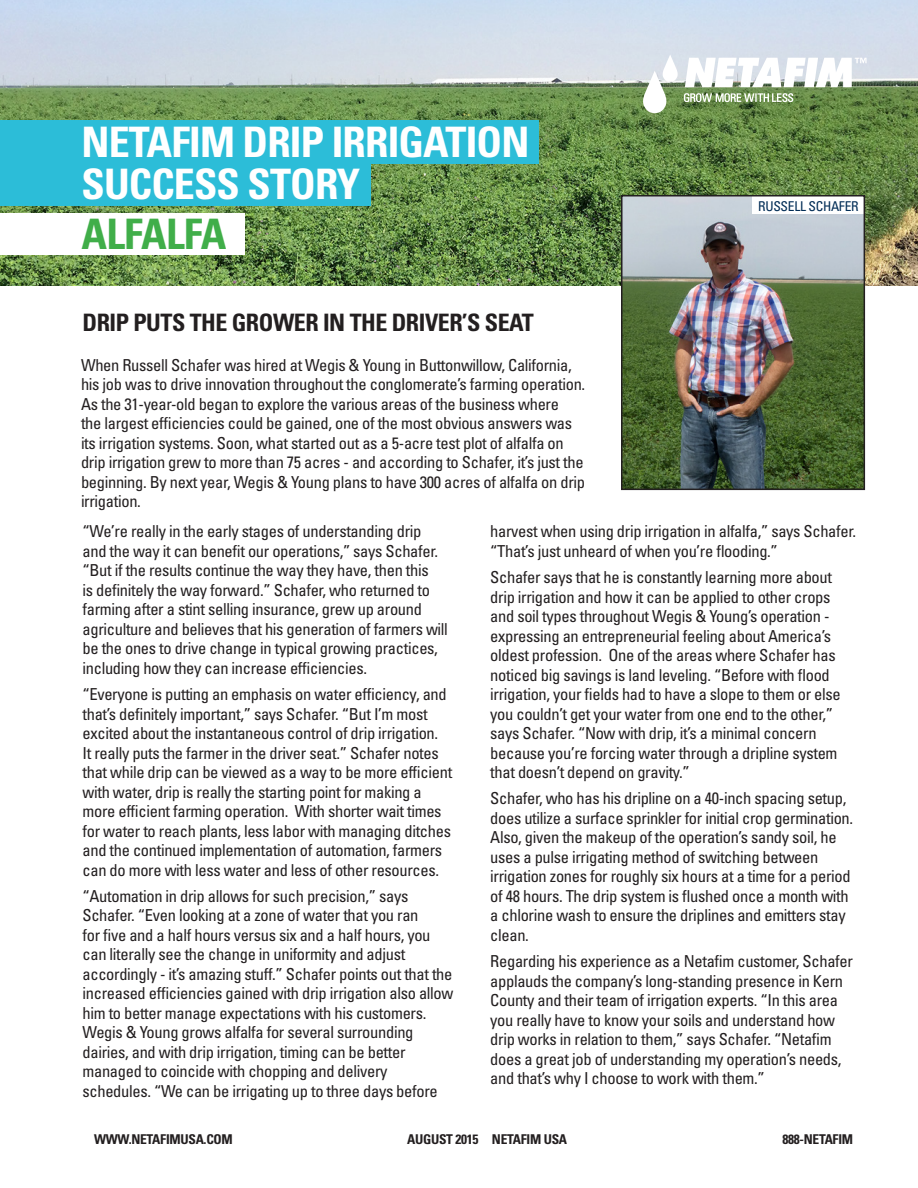
<style>
.page{position:relative;width:918px;height:1188px;background:#fff}
.page>*{position:absolute;margin:0;border:0;box-sizing:border-box;transform-origin:0 0}
.t1{font:700 condensed 42px "Univers LT Std";letter-spacing:-.02em;color:#fff}
.t2{font:700 condensed 42px "Univers LT Std";letter-spacing:-.02em;color:#40ae49}
.t3{font:700 condensed 24px "Univers LT Std";letter-spacing:-.02em;color:#231f20}
.t4{font:condensed 16.5px/19.5px "Univers LT Std";letter-spacing:-.02em;color:#231f20}
.t5{font:700 condensed 13.5px "Univers LT Std";letter-spacing:-.02em;color:#231f20}
.t6{font:condensed 13.5px "Univers LT Std";letter-spacing:-.02em;color:#002c55}
</style>
<div class="page">
<img style="left:0;top:0;width:918px;height:286px">
<div style="left:0;top:161px;width:370px;height:44px;background:#2cbdd8"></div>
<div style="left:0;top:213px;width:244px;height:42px;background:#fff"></div>
<svg style="left:685px;top:58px;width:182px;height:29px"></svg>
<svg style="left:642px;top:55px;width:36px;height:58px"></svg>
<svg style="left:684px;top:93px;width:109px;height:9px"></svg>
<div style="left:0;top:120px;width:538px;height:44px;background:#2cbdd8"></div>
<img style="left:624px;top:198px;width:238px;height:289px">
<div style="left:753px;top:196px;width:111px;height:18px;background:#fff"></div>
<div style="left:621px;top:195px;width:244px;height:295px;border:2px solid #231f20"></div>
<p class="t1" style="left:82px;top:117px;width:449px">NETAFIM DRIP IRRIGATION</p>
<p class="t1" style="left:82px;top:159px;width:280px">SUCCESS STORY</p>
<p class="t2" style="left:82px;top:209px;width:147px">ALFALFA</p>
<p class="t3" style="left:82px;top:308px;width:453px">DRIP PUTS THE GROWER IN THE DRIVER’S SEAT</p>
<p class="t4" style="left:81px;top:355px;width:506px">When Russell Schafer was hired at Wegis &amp; Young in Buttonwillow, California, his job was to drive innovation throughout the conglomerate’s farming operation.<br>As the 31-year-old began to explore the various areas of the business where<br>the largest efficiencies could be gained, one of the most obvious answers was its irrigation systems. Soon, what started out as a 5-acre test plot of alfalfa on drip irrigation grew to more than 75 acres - and according to Schafer, it’s just the beginning. By next year, Wegis &amp; Young plans to have 300 acres of alfalfa on drip irrigation.</p>
<p class="t6" style="left:758px;top:197px;width:102px">RUSSELL SCHAFER</p>
<p class="t4" style="left:82px;top:522px;width:367px">“We’re really in the early stages of understanding drip and the way it can benefit our operations,” says Schafer. “But if the results continue the way they have, then this<br>is definitely the way forward.” Schafer, who returned to farming after a stint selling insurance, grew up around agriculture and believes that his generation of farmers will be the ones to drive change in typical growing practices, including how they can increase efficiencies.</p>
<p class="t4" style="left:82px;top:684px;width:371px">“Everyone is putting an emphasis on water efficiency, and that’s definitely important,” says Schafer. “But I’m most excited about the instantaneous control of drip irrigation.<br>It really puts the farmer in the driver seat.” Schafer notes that while drip can be viewed as a way to be more efficient with water, drip is really the starting point for making a more efficient farming operation. With shorter wait times for water to reach plants, less labor with managing ditches and the continued implementation of automation, farmers can do more with less water and less of other resources.</p>
<p class="t4" style="left:82px;top:886px;width:372px">“Automation in drip allows for such precision,” says Schafer. “Even looking at a zone of water that you ran<br>for five and a half hours versus six and a half hours, you can literally see the change in uniformity and adjust accordingly - it’s amazing stuff.” Schafer points out that the increased efficiencies gained with drip irrigation also allow him to better manage expectations with his customers.<br>Wegis &amp; Young grows alfalfa for several surrounding</p>
<p class="t4" style="left:82px;top:1042px;width:357px">dairies, and with drip irrigation, timing can be better managed to coincide with chopping and delivery schedules. “We can be irrigating up to three days before</p>
<p class="t4" style="left:490px;top:522px;width:367px">harvest when using drip irrigation in alfalfa,” says Schafer. “That’s just unheard of when you’re flooding.”</p>
<p class="t4" style="left:490px;top:567px;width:352px">Schafer says that he is constantly learning more about drip irrigation and how it can be applied to other crops and soil types throughout Wegis &amp; Young’s operation - expressing an entrepreneurial feeling about America’s oldest profession. One of the areas where Schafer has noticed big savings is land leveling. “Before with flood irrigation, your fields had to have a slope to them or else you couldn’t get your water from one end to the other,” says Schafer. “Now with drip, it’s a minimal concern because you’re forcing water through a dripline system that doesn’t depend on gravity.”</p>
<p class="t4" style="left:490px;top:789px;width:364px">Schafer, who has his dripline on a 40-inch spacing setup, does utilize a surface sprinkler for initial crop germination.<br>Also, given the makeup of the operation’s sandy soil, he uses a pulse irrigating method of switching between irrigation zones for roughly six hours at a time for a period of 48 hours. The drip system is flushed once a month with a chlorine wash to ensure the driplines and emitters stay clean.</p>
<p class="t4" style="left:490px;top:951px;width:364px">Regarding his experience as a Netafim customer, Schafer applauds the company’s long-standing presence in Kern County and their team of irrigation experts. “In this area you really have to know your soils and understand how drip works in relation to them,” says Schafer. “Netafim does a great job of understanding my operation’s needs, and that’s why I choose to work with them.”</p>
<p class="t5" style="left:94px;top:1131px;width:140px">WWW.NETAFIMUSA.COM</p>
<p class="t5" style="left:407px;top:1131px;width:162px">AUGUST 2015 NETAFIM USA</p>
<p class="t5" style="left:782px;top:1131px;width:72px">888-NETAFIM</p>
</div>
